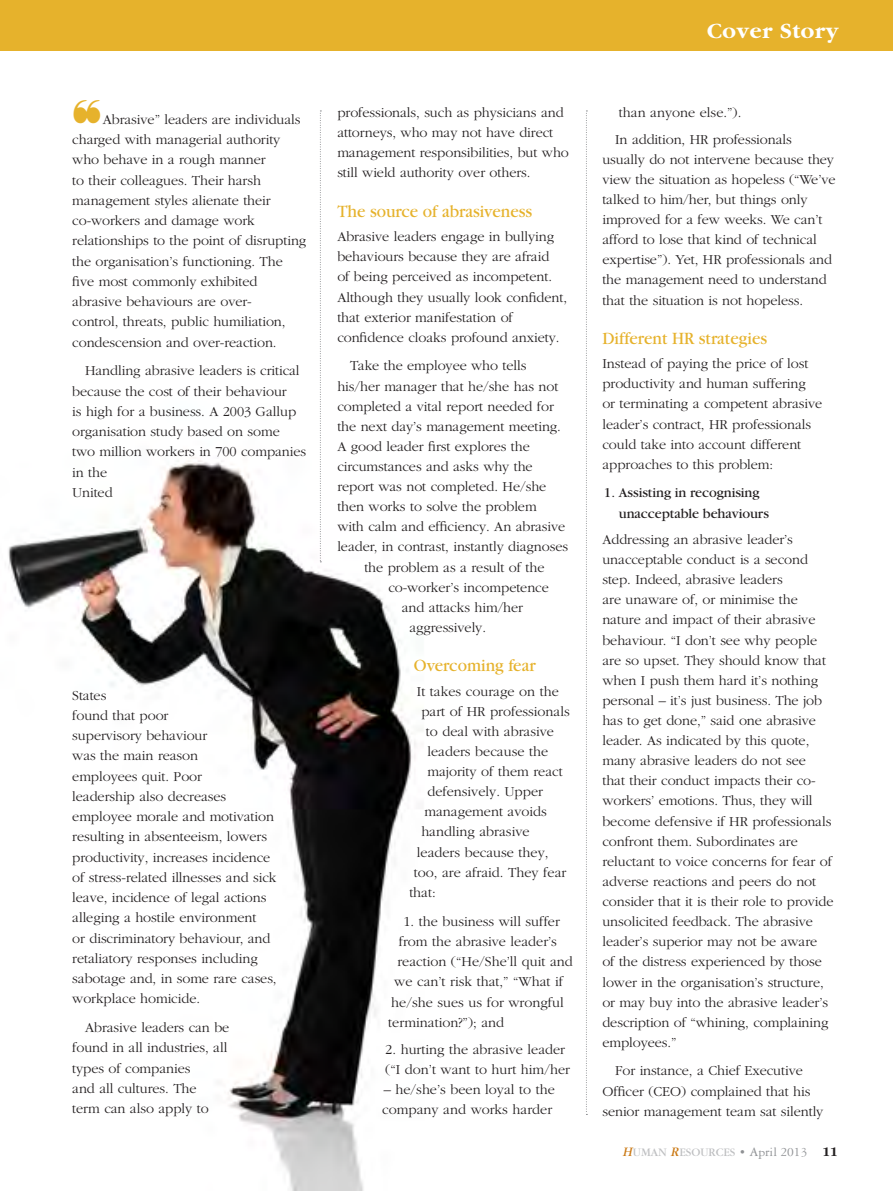
<style>
.page{position:relative;width:893px;height:1191px;background:#fff}
.page>*{position:absolute;margin:0;border:0;box-sizing:border-box;transform-origin:0 0}
.t1{font:700 22.5px "Garamond";letter-spacing:.03em;color:#fff}
.E-SUB-head{font:18px "Garamond";color:#e6b22c;scale:.95 1}
.E-Body{font:300 14.25px/20.1px "Garamond";letter-spacing:-.005em;color:#231f20}
.E-Body_TAB{font:300 14.25px/20.2px "Garamond";color:#231f20}
.E-Body_TAB-2{font:14.25px/20.1px "Garamond";letter-spacing:-.005em;color:#231f20}
.t2{font:12px "Garamond";color:#bebfc1}
.s1{font-style:italic;font-size:13.5px;color:#cb7a16}
.s2{font-size:13.5px;color:#8f9194}
.s3{font-family:"Garamond Three";font-size:13.5px;color:#8f9194}
.s4{font-weight:700;font-size:13.5px;color:#231f20}
</style>
<div class="page">
<img style="left:8px;top:460px;width:415px;height:731px">
<div style="left:0;top:0;width:893px;height:50px;background:#e6b22c"></div>
<svg style="left:320px;top:111px;width:1px;height:451px"></svg>
<svg style="left:586px;top:111px;width:1px;height:1004px"></svg>
<p class="E-Body" style="left:72px;top:109px;width:236px;text-indent:31px">Abrasive” leaders are individuals charged with managerial authority who behave in a rough manner<br>to their colleagues. Their harsh management styles alienate their co-workers and damage work relationships to the point of disrupting the organisation’s functioning. The five most commonly exhibited abrasive behaviours are over-<br>control, threats, public humiliation, condescension and over-reaction.</p>
<p class="E-Body" style="left:72px;top:361px;width:235px;text-indent:13px">Handling abrasive leaders is critical because the cost of their behaviour<br>is high for a business. A 2003 Gallup organisation study based on some two million workers in 700 companies in the<br>United</p>
<p class="E-Body" style="left:72px;top:685px;width:206px">States<br>found that poor<br>supervisory behaviour<br>was the main reason<br>employees quit. Poor<br>leadership also decreases employee morale and motivation resulting in absenteeism, lowers productivity, increases incidence of stress-related illnesses and sick leave, incidence of legal actions alleging a hostile environment<br>or discriminatory behaviour, and retaliatory responses including sabotage and, in some rare cases, workplace homicide.</p>
<p class="E-Body" style="left:72px;top:1017px;width:159px;text-indent:13px">Abrasive leaders can be found in all industries, all types of companies<br>and all cultures. The<br>term can also apply to</p>
<p class="E-Body" style="left:337px;top:103px;width:233px">professionals, such as physicians and attorneys, who may not have direct management responsibilities, but who still wield authority over others.</p>
<p class="E-SUB-head" style="left:337px;top:202px;width:207px">The source of abrasiveness</p>
<p class="E-Body" style="left:337px;top:227px;width:231px">Abrasive leaders engage in bullying behaviours because they are afraid<br>of being perceived as incompetent.<br>Although they usually look confident, that exterior manifestation of confidence cloaks profound anxiety.</p>
<p class="E-Body" style="left:350px;top:356px;width:178px">Take the employee who tells</p>
<p class="E-Body" style="left:337px;top:376px;width:223px">his/her manager that he/she has not</p>
<p class="E-Body" style="left:337px;top:396px;width:218px">completed a vital report needed for</p>
<p class="E-Body" style="left:337px;top:416px;width:225px">the next day’s management meeting.</p>
<p class="E-Body" style="left:337px;top:436px;width:194px">A good leader first explores the</p>
<p class="E-Body" style="left:337px;top:457px;width:197px">circumstances and asks why the</p>
<p class="E-Body" style="left:337px;top:477px;width:211px">report was not completed. He/she</p>
<p class="E-Body" style="left:337px;top:497px;width:201px">then works to solve the problem</p>
<p class="E-Body" style="left:337px;top:517px;width:230px">with calm and efficiency. An abrasive</p>
<p class="E-Body" style="left:337px;top:537px;width:232px">leader, in contrast, instantly diagnoses</p>
<p class="E-Body" style="left:364px;top:557px;width:182px">the problem as a result of the</p>
<p class="E-Body" style="left:388px;top:577px;width:162px">co-worker’s incompetence</p>
<p class="E-Body" style="left:402px;top:597px;width:123px">and attacks him/her</p>
<p class="E-Body" style="left:409px;top:617px;width:78px">aggressively.</p>
<p class="E-SUB-head" style="left:414px;top:656px;width:130px">Overcoming fear</p>
<p class="E-Body" style="left:417px;top:681px;width:143px">It takes courage on the</p>
<p class="E-Body" style="left:421px;top:701px;width:150px">part of HR professionals</p>
<p class="E-Body" style="left:426px;top:721px;width:130px">to deal with abrasive</p>
<p class="E-Body" style="left:427px;top:741px;width:122px">leaders because the</p>
<p class="E-Body" style="left:427px;top:762px;width:137px">majority of them react</p>
<p class="E-Body" style="left:427px;top:782px;width:117px">defensively. Upper</p>
<p class="E-Body" style="left:424px;top:802px;width:124px">management avoids</p>
<p class="E-Body" style="left:421px;top:822px;width:110px">handling abrasive</p>
<p class="E-Body" style="left:417px;top:842px;width:133px">leaders because they,</p>
<p class="E-Body" style="left:414px;top:862px;width:154px">too, are afraid. They fear</p>
<p class="E-Body" style="left:409px;top:882px;width:28px">that:</p>
<p class="E-Body_TAB" style="left:403px;top:911px;width:158px">1. the business will suffer</p>
<p class="E-Body_TAB" style="left:399px;top:931px;width:160px">from the abrasive leader’s</p>
<p class="E-Body_TAB" style="left:397px;top:951px;width:177px">reaction (“He/She’ll quit and</p>
<p class="E-Body_TAB" style="left:394px;top:972px;width:170px">we can’t risk that,” “What if</p>
<p class="E-Body_TAB" style="left:391px;top:992px;width:174px">he/she sues us for wrongful</p>
<p class="E-Body_TAB" style="left:388px;top:1012px;width:117px">termination?”); and</p>
<p class="E-Body_TAB" style="left:385px;top:1039px;width:186px">2. hurting the abrasive leader (“I don’t want to hurt him/her</p>
<p class="E-Body_TAB" style="left:382px;top:1079px;width:174px">– he/she’s been loyal to the company and works harder</p>
<h1 class="t1" style="left:707px;top:19px;width:133px">Cover Story</h1>
<p class="E-Body_TAB" style="left:619px;top:103px;width:124px">than anyone else.”).</p>
<p class="E-Body" style="left:602px;top:129px;width:235px;text-indent:13px">In addition, HR professionals usually do not intervene because they view the situation as hopeless (“We’ve talked to him/her, but things only improved for a few weeks. We can’t afford to lose that kind of technical expertise”). Yet, HR professionals and the management need to understand that the situation is not hopeless.</p>
<p class="E-SUB-head" style="left:602px;top:329px;width:175px">Different HR strategies</p>
<p class="E-Body" style="left:602px;top:354px;width:221px">Instead of paying the price of lost productivity and human suffering<br>or terminating a competent abrasive leader’s contract, HR professionals could take into account different approaches to this problem:</p>
<p class="E-Body_TAB-2" style="left:619px;top:483px;width:152px;text-indent:-15px">1. Assisting in recognising unacceptable behaviours</p>
<p class="E-Body" style="left:602px;top:530px;width:233px">Addressing an abrasive leader’s unacceptable conduct is a second step. Indeed, abrasive leaders<br>are unaware of, or minimise the nature and impact of their abrasive behaviour. “I don’t see why people are so upset. They should know that when I push them hard it’s nothing personal – it’s just business. The job has to get done,” said one abrasive leader. As indicated by this quote, many abrasive leaders do not see<br>that their conduct impacts their co&shy;workers’ emotions. Thus, they will become defensive if HR professionals confront them. Subordinates are reluctant to voice concerns for fear of adverse reactions and peers do not consider that it is their role to provide unsolicited feedback. The abrasive leader’s superior may not be aware<br>of the distress experienced by those lower in the organisation’s structure, or may buy into the abrasive leader’s description of “whining, complaining employees.”</p>
<p class="E-Body" style="left:602px;top:1061px;width:223px;text-indent:13px">For instance, a Chief Executive<br>Officer (CEO) complained that his senior management team sat silently</p>
<p class="t2" style="left:622px;top:1146px;width:217px"><span class="s1">H</span>UMAN <span class="s1">R</span>ESOURCES <span class="s2">•</span> <span class="s3">April 2013</span> <span class="s4">11</span></p>
</div>
